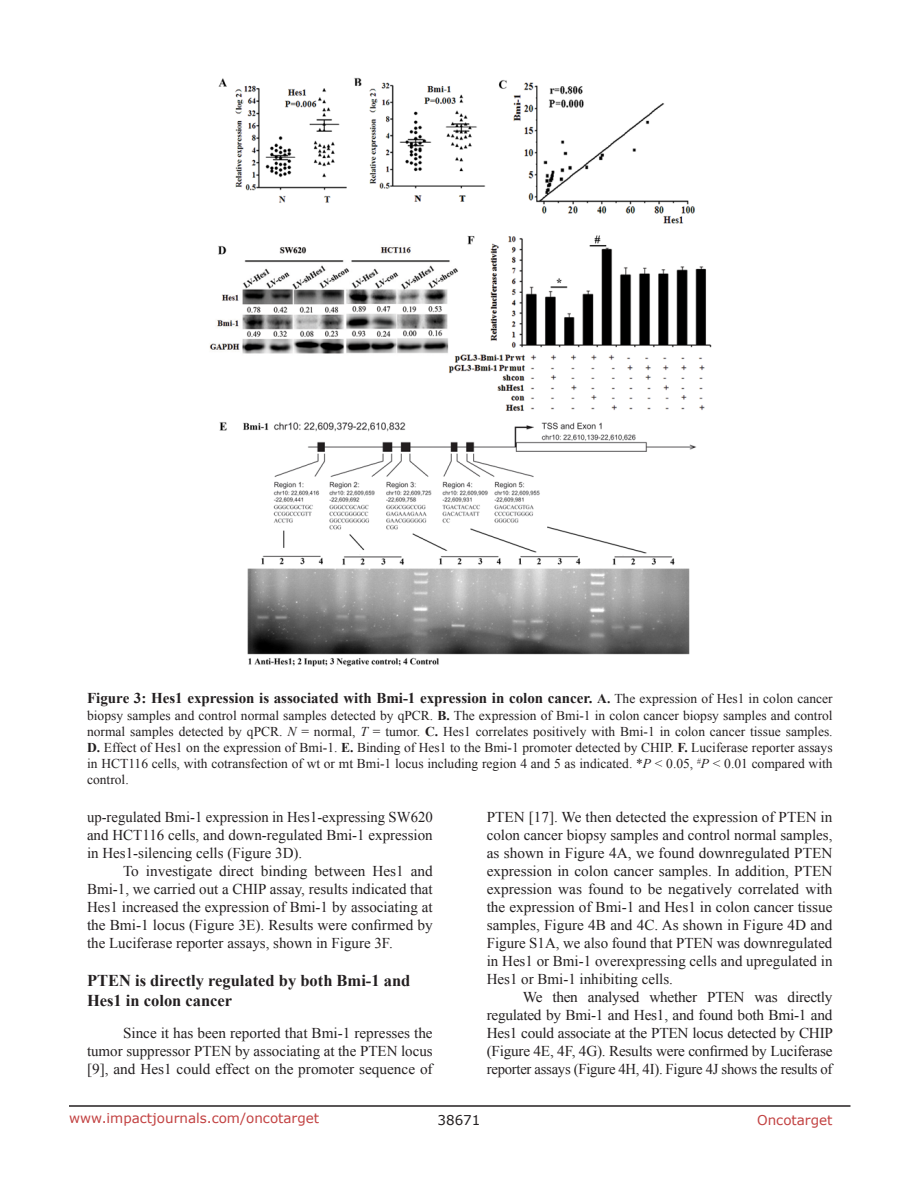
<style>
.page{position:relative;width:918px;height:1188px;background:#fff}
.page>*{position:absolute;margin:0;border:0;box-sizing:border-box;transform-origin:0 0}
.SubHeading{font:700 16.5px/19.8px "Times New Roman";color:#231f20}
.BodyText{font:15px/18px "Times New Roman";color:#231f20;text-align:justify}
.FigureText{font:700 15px "Times New Roman";color:#231f20}
.FigureText-2{font:13.5px/16.2px "Times New Roman";color:#231f20;text-align:justify}
.t1{font:13.5px "Verdana";color:#c24141}
.t2{font:13.5px "Verdana";color:#231f20}
.s1{font-size:13.5px}
.s2{font-weight:400;font-size:13.5px}
.s3{font-weight:700}
.s4{font-style:italic}
</style>
<div class="page">
<hr style="left:69px;top:1105px;width:781px;height:2px;background:#231f20">
<img style="left:209px;top:77px;width:503px;height:590px">
<p class="FigureText" style="left:87px;top:688px;width:747px">Figure 3: Hes1 expression is associated with Bmi-1 expression in colon cancer. <span class="s1">A.</span> <span class="s2">The expression of Hes1 in colon cancer</span></p>
<p class="FigureText-2" style="left:87px;top:707px;width:747px">biopsy samples and control normal samples detected by qPCR. <span class="s3">B.</span> The expression of Bmi-1 in colon cancer biopsy samples and control normal samples detected by qPCR. <span class="s4">N</span> = normal, <span class="s4">T</span> = tumor. <span class="s3">C.</span> Hes1 correlates positively with Bmi-1 in colon cancer tissue samples.<br><span class="s3">D.</span> Effect of Hes1 on the expression of Bmi-1. <span class="s3">E.</span> Binding of Hes1 to the Bmi-1 promoter detected by CHIP. <span class="s3">F.</span> Luciferase reporter assays in HCT116 cells, with cotransfection of wt or mt Bmi-1 locus including region 4 and 5 as indicated. *<span class="s4">P</span> &lt; 0.05, <sup>#</sup><span class="s4">P</span> &lt; 0.01 compared with control.</p>
<p class="BodyText" style="left:87px;top:808px;width:347px">up-regulated Bmi-1 expression in Hes1-expressing SW620 and HCT116 cells, and down-regulated Bmi-1 expression in Hes1-silencing cells (Figure 3D).</p>
<p class="BodyText" style="left:87px;top:862px;width:347px;text-indent:36px">To investigate direct binding between Hes1 and Bmi-1, we carried out a CHIP assay, results indicated that Hes1 increased the expression of Bmi-1 by associating at the Bmi-1 locus (Figure 3E). Results were confirmed by the Luciferase reporter assays, shown in Figure 3F.</p>
<p class="SubHeading" style="left:87px;top:971px;width:325px">PTEN is directly regulated by both Bmi-1 and<br>Hes1 in colon cancer</p>
<p class="BodyText" style="left:87px;top:1023px;width:347px;text-indent:36px">Since it has been reported that Bmi-1 represses the tumor suppressor PTEN by associating at the PTEN locus [9], and Hes1 could effect on the promoter sequence of</p>
<p class="BodyText" style="left:487px;top:808px;width:347px">PTEN [17]. We then detected the expression of PTEN in colon cancer biopsy samples and control normal samples, as shown in Figure 4A, we found downregulated PTEN expression in colon cancer samples. In addition, PTEN expression was found to be negatively correlated with the expression of Bmi-1 and Hes1 in colon cancer tissue samples, Figure 4B and 4C. As shown in Figure 4D and Figure S1A, we also found that PTEN was downregulated in Hes1 or Bmi-1 overexpressing cells and upregulated in Hes1 or Bmi-1 inhibiting cells.</p>
<p class="BodyText" style="left:487px;top:988px;width:348px;text-indent:36px">We then analysed whether PTEN was directly regulated by Bmi-1 and Hes1, and found both Bmi-1 and Hes1 could associate at the PTEN locus detected by CHIP (Figure 4E, 4F, 4G). Results were confirmed by Luciferase reporter assays (Figure 4H, 4I). Figure 4J shows the results of</p>
<p class="t1" style="left:69px;top:1109px;width:252px">www.impactjournals.com/oncotarget</p>
<p class="t2" style="left:438px;top:1111px;width:44px">38671</p>
<p class="t1" style="left:757px;top:1111px;width:77px">Oncotarget</p>
</div>
